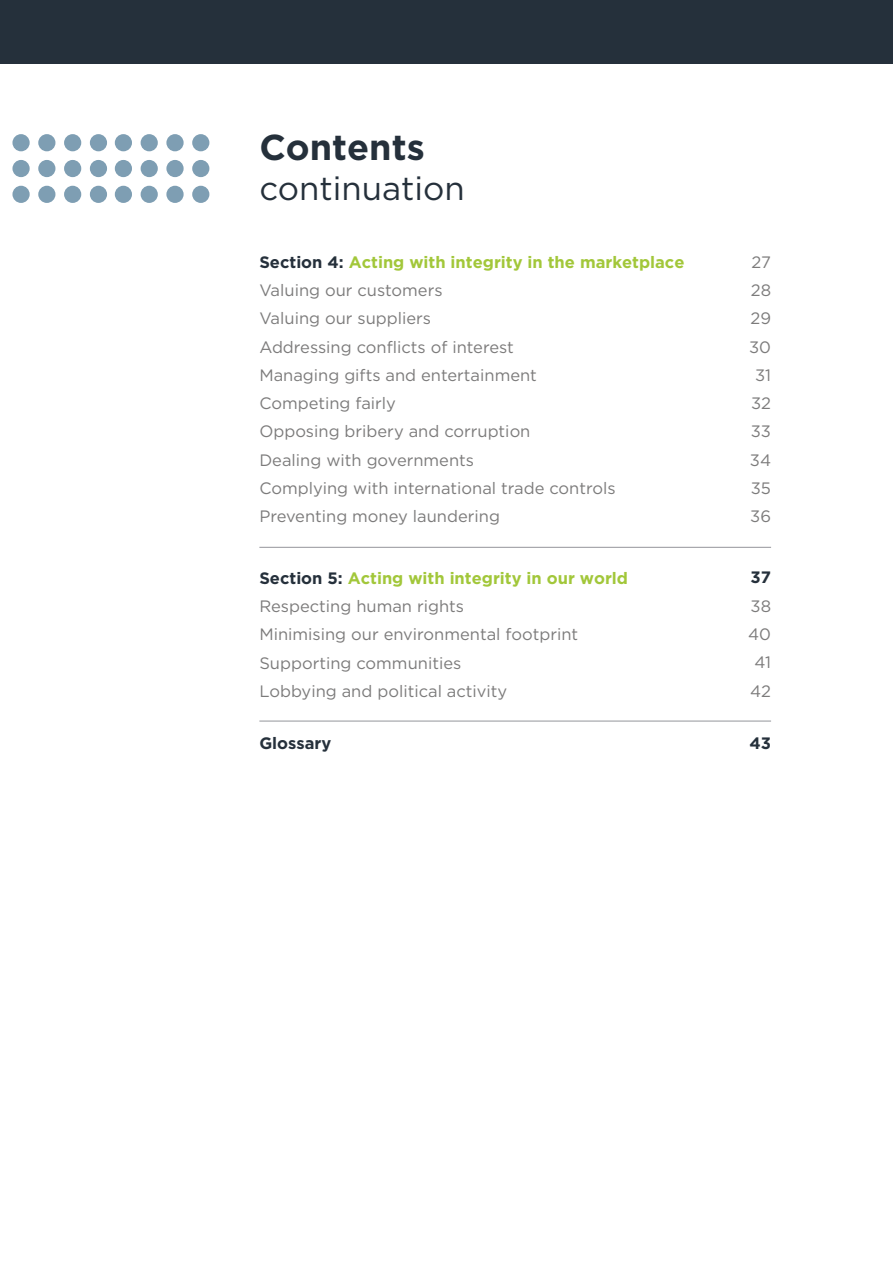
<style>
.page{position:relative;width:893px;height:1263px;background:#fff}
.page>*{position:absolute;margin:0;border:0;box-sizing:border-box;transform-origin:0 0}
.t1{font:700 36px "Gotham";color:#25303b}
.t2{font:33px "Gotham";color:#25303b}
.t3{font:16.5px/28.3px "Gotham";color:#7c7b7b}
.t4{font:700 16.5px "Gotham";color:#25303b}
.s1{font-weight:700;color:#25303b}
.s2{font-weight:700;color:#a2c73a}
</style>
<div class="page">
<hr style="left:259px;top:547px;width:512px;height:1px;background:#94959a">
<hr style="left:259px;top:721px;width:512px;height:1px;background:#94959a">
<div style="left:192px;top:134px;width:17px;height:17px;background:#7e9eb3;border-radius:50%"></div>
<div style="left:192px;top:160px;width:17px;height:17px;background:#7e9eb3;border-radius:50%"></div>
<div style="left:192px;top:186px;width:17px;height:17px;background:#7e9eb3;border-radius:50%"></div>
<div style="left:166px;top:134px;width:18px;height:17px;background:#7e9eb3;border-radius:50%"></div>
<div style="left:141px;top:134px;width:17px;height:17px;background:#7e9eb3;border-radius:50%"></div>
<div style="left:115px;top:134px;width:17px;height:17px;background:#7e9eb3;border-radius:50%"></div>
<div style="left:166px;top:160px;width:18px;height:17px;background:#7e9eb3;border-radius:50%"></div>
<div style="left:141px;top:160px;width:17px;height:17px;background:#7e9eb3;border-radius:50%"></div>
<div style="left:115px;top:160px;width:17px;height:17px;background:#7e9eb3;border-radius:50%"></div>
<div style="left:166px;top:186px;width:18px;height:17px;background:#7e9eb3;border-radius:50%"></div>
<div style="left:141px;top:186px;width:17px;height:17px;background:#7e9eb3;border-radius:50%"></div>
<div style="left:115px;top:186px;width:17px;height:17px;background:#7e9eb3;border-radius:50%"></div>
<div style="left:90px;top:134px;width:17px;height:17px;background:#7e9eb3;border-radius:50%"></div>
<div style="left:64px;top:134px;width:17px;height:17px;background:#7e9eb3;border-radius:50%"></div>
<div style="left:38px;top:134px;width:17px;height:17px;background:#7e9eb3;border-radius:50%"></div>
<div style="left:12px;top:134px;width:18px;height:17px;background:#7e9eb3;border-radius:50%"></div>
<div style="left:90px;top:160px;width:17px;height:17px;background:#7e9eb3;border-radius:50%"></div>
<div style="left:64px;top:160px;width:17px;height:17px;background:#7e9eb3;border-radius:50%"></div>
<div style="left:38px;top:160px;width:17px;height:17px;background:#7e9eb3;border-radius:50%"></div>
<div style="left:12px;top:160px;width:18px;height:17px;background:#7e9eb3;border-radius:50%"></div>
<div style="left:90px;top:186px;width:17px;height:17px;background:#7e9eb3;border-radius:50%"></div>
<div style="left:64px;top:186px;width:17px;height:17px;background:#7e9eb3;border-radius:50%"></div>
<div style="left:38px;top:186px;width:17px;height:17px;background:#7e9eb3;border-radius:50%"></div>
<div style="left:12px;top:186px;width:18px;height:17px;background:#7e9eb3;border-radius:50%"></div>
<div style="left:0;top:0;width:893px;height:64px;background:#25303b"></div>
<h1 class="t1" style="left:259px;top:127px;width:167px">Contents</h1>
<h2 class="t2" style="left:259px;top:170px;width:207px">continuation</h2>
<p class="t3" style="left:259px;top:247px;width:427px"><span class="s1">Section 4:</span> <span class="s2">Acting with integrity in the marketplace<br></span>Valuing our customers<br>Valuing our suppliers<br>Addressing conflicts of interest<br>Managing gifts and entertainment<br>Competing fairly<br>Opposing bribery and corruption<br>Dealing with governments<br>Complying with international trade controls<br>Preventing money laundering</p>
<p class="t3" style="left:749px;top:247px;width:23px;text-align:center">27<br>28<br>29<br>30<br>31<br>32<br>33<br>34<br>35<br>36</p>
<p class="t3" style="left:259px;top:563px;width:370px"><span class="s1">Section 5:</span> <span class="s2">Acting with integrity in our world </span>Respecting human rights<br>Minimising our environmental footprint Supporting communities<br>Lobbying and political activity</p>
<p class="t4" style="left:259px;top:733px;width:74px">Glossary</p>
<p class="t4" style="left:751px;top:568px;width:22px">37</p>
<p class="t3" style="left:748px;top:591px;width:24px;text-align:center">38<br>40<br>41<br>42</p>
<p class="t4" style="left:749px;top:733px;width:23px">43</p>
</div>
